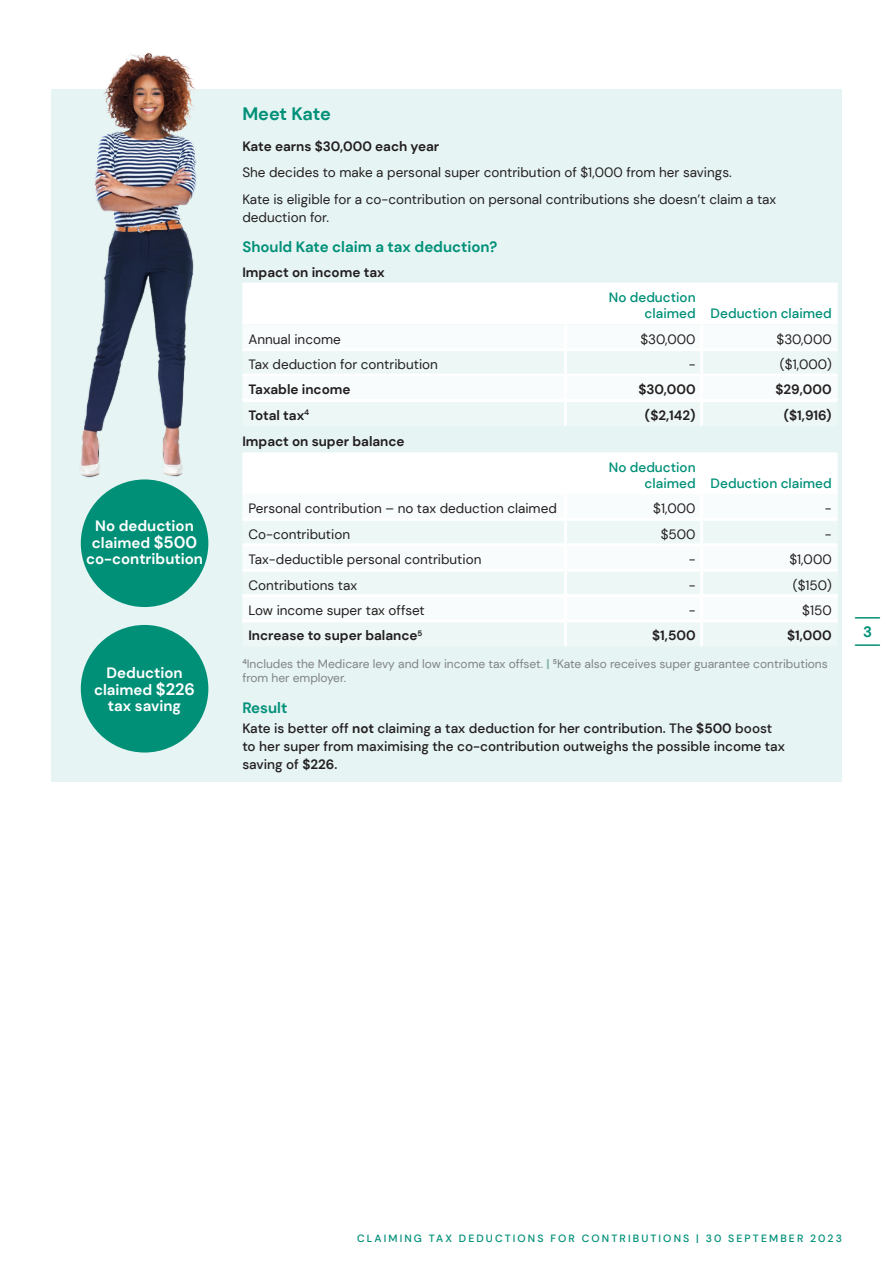
<style>
.page{position:relative;width:893px;height:1263px;background:#fff}
.page>*{position:absolute;margin:0;border:0;box-sizing:border-box;transform-origin:0 0}
.Heads{font:700 18px "DM Sans";letter-spacing:-.01em;color:#009078}
.Example_circles{font:700 15px/16.5px "DM Sans";color:#fff;text-align:center}
.Subheads{font:700 15px "DM Sans";color:#009078}
.Table_Copy{font:13.5px "DM Sans";color:#231f20}
.Body{font:500 13.5px/18px "DM Sans";color:#231f20}
.Body-2{font:13.5px/18px "DM Sans";color:#231f20}
.Table_Copy-2{font:700 13.5px "DM Sans";color:#231f20}
.Table_header{font:500 13.5px/16.2px "DM Sans";color:#009078;text-align:right}
.Subheads_2{font:700 13.5px "DM Sans";color:#231f20}
.Disclaimer{font:12px/13.5px "DM Sans";color:#808285}
.t1{font:500 10.5px "DM Sans";letter-spacing:.2em;color:#009078}
.s1{font-size:16.5px}
.s2{font-weight:700;color:#7db1a4}
.s3{font-weight:700}
</style>
<div class="page">
<hr style="left:855px;top:617px;width:24px;height:2px;background:#009078">
<hr style="left:855px;top:644px;width:24px;height:2px;background:#009078">
<div style="left:51px;top:89px;width:791px;height:692px;background:#e6f4f4"></div>
<div style="left:242px;top:283px;width:596px;height:41px;background:#fff"></div>
<div style="left:242px;top:324px;width:596px;height:24px;background:#f8fcfc"></div>
<div style="left:242px;top:373px;width:596px;height:26px;background:#f8fcfc"></div>
<hr style="left:564px;top:324px;width:3px;height:24px;background:#fff">
<hr style="left:700px;top:324px;width:3px;height:24px;background:#fff">
<hr style="left:242px;top:348px;width:324px;height:3px;background:#fff">
<hr style="left:566px;top:348px;width:136px;height:3px;background:#fff">
<hr style="left:564px;top:351px;width:3px;height:23px;background:#fff">
<hr style="left:702px;top:348px;width:136px;height:3px;background:#fff">
<hr style="left:700px;top:351px;width:3px;height:23px;background:#fff">
<hr style="left:242px;top:374px;width:324px;height:3px;background:#fff">
<hr style="left:566px;top:374px;width:136px;height:3px;background:#fff">
<hr style="left:564px;top:377px;width:3px;height:22px;background:#fff">
<hr style="left:702px;top:374px;width:136px;height:3px;background:#fff">
<hr style="left:700px;top:377px;width:3px;height:22px;background:#fff">
<hr style="left:242px;top:399px;width:324px;height:3px;background:#fff">
<hr style="left:566px;top:399px;width:136px;height:3px;background:#fff">
<hr style="left:564px;top:402px;width:3px;height:24px;background:#fff">
<hr style="left:702px;top:399px;width:136px;height:3px;background:#fff">
<hr style="left:700px;top:402px;width:3px;height:24px;background:#fff">
<div style="left:242px;top:452px;width:596px;height:42px;background:#fff"></div>
<div style="left:242px;top:494px;width:596px;height:24px;background:#f8fcfc"></div>
<svg style="left:242px;top:546px;width:596px;height:77px;fill:#f8fcfc"></svg>
<hr style="left:564px;top:494px;width:3px;height:24px;background:#fff">
<hr style="left:700px;top:494px;width:3px;height:24px;background:#fff">
<hr style="left:242px;top:518px;width:324px;height:3px;background:#fff">
<hr style="left:566px;top:518px;width:136px;height:3px;background:#fff">
<hr style="left:564px;top:521px;width:3px;height:22px;background:#fff">
<hr style="left:702px;top:518px;width:136px;height:3px;background:#fff">
<hr style="left:700px;top:521px;width:3px;height:22px;background:#fff">
<hr style="left:242px;top:543px;width:324px;height:3px;background:#fff">
<hr style="left:566px;top:543px;width:136px;height:3px;background:#fff">
<hr style="left:564px;top:546px;width:3px;height:23px;background:#fff">
<hr style="left:702px;top:543px;width:136px;height:3px;background:#fff">
<hr style="left:700px;top:546px;width:3px;height:23px;background:#fff">
<hr style="left:242px;top:569px;width:324px;height:3px;background:#fff">
<hr style="left:566px;top:569px;width:136px;height:3px;background:#fff">
<hr style="left:564px;top:572px;width:3px;height:22px;background:#fff">
<hr style="left:702px;top:569px;width:136px;height:3px;background:#fff">
<hr style="left:700px;top:572px;width:3px;height:22px;background:#fff">
<hr style="left:242px;top:594px;width:324px;height:3px;background:#fff">
<hr style="left:566px;top:594px;width:136px;height:3px;background:#fff">
<hr style="left:564px;top:597px;width:3px;height:22px;background:#fff">
<hr style="left:702px;top:594px;width:136px;height:3px;background:#fff">
<hr style="left:700px;top:597px;width:3px;height:22px;background:#fff">
<hr style="left:242px;top:619px;width:324px;height:3px;background:#fff">
<hr style="left:566px;top:619px;width:136px;height:3px;background:#fff">
<hr style="left:564px;top:622px;width:3px;height:24px;background:#fff">
<hr style="left:702px;top:619px;width:136px;height:3px;background:#fff">
<hr style="left:700px;top:622px;width:3px;height:24px;background:#fff">
<img style="left:80px;top:53px;width:117px;height:425px">
<div style="left:81px;top:479px;width:127px;height:128px;background:#009078;border-radius:50%"></div>
<div style="left:81px;top:625px;width:127px;height:127px;background:#009078;border-radius:50%"></div>
<p class="Example_circles" style="left:86px;top:518px;width:118px">No deduction claimed <span class="s1">$500 </span>co-contribution</p>
<p class="Example_circles" style="left:94px;top:665px;width:103px">Deduction claimed <span class="s1">$226 </span>tax saving</p>
<p class="Heads" style="left:242px;top:102px;width:90px">Meet Kate</p>
<p class="Subheads_2" style="left:242px;top:137px;width:198px">Kate earns $30,000 each year</p>
<p class="Body-2" style="left:242px;top:163px;width:491px">She decides to make a personal super contribution of $1,000 from her savings.</p>
<p class="Body-2" style="left:242px;top:190px;width:535px">Kate is eligible for a co-contribution on personal contributions she doesn’t claim a tax deduction for.</p>
<p class="Subheads" style="left:242px;top:238px;width:257px">Should Kate claim a tax deduction?</p>
<p class="Subheads_2" style="left:242px;top:264px;width:144px">Impact on income tax</p>
<p class="Table_header" style="left:609px;top:289px;width:88px">No deduction claimed</p>
<p class="Table_header" style="left:711px;top:305px;width:123px">Deduction claimed</p>
<p class="Table_Copy" style="left:248px;top:331px;width:94px">Annual income</p>
<p class="Table_Copy" style="left:640px;top:331px;width:57px">$30,000</p>
<p class="Table_Copy" style="left:776px;top:331px;width:57px">$30,000</p>
<p class="Table_Copy" style="left:248px;top:356px;width:191px">Tax deduction for contribution</p>
<p class="Table_Copy" style="left:689px;top:356px;width:8px">-</p>
<p class="Table_Copy" style="left:780px;top:356px;width:53px">($1,000)</p>
<p class="Table_Copy-2" style="left:248px;top:381px;width:104px">Taxable income</p>
<p class="Table_Copy-2" style="left:638px;top:381px;width:59px">$30,000</p>
<p class="Table_Copy-2" style="left:776px;top:381px;width:58px">$29,000</p>
<p class="Table_Copy-2" style="left:248px;top:407px;width:62px">Total tax<sup>4</sup></p>
<p class="Table_Copy-2" style="left:645px;top:407px;width:52px">($2,142)</p>
<p class="Table_Copy-2" style="left:784px;top:407px;width:49px">($1,916)</p>
<p class="Subheads_2" style="left:242px;top:433px;width:164px">Impact on super balance</p>
<p class="Table_header" style="left:609px;top:459px;width:88px">No deduction claimed</p>
<p class="Table_header" style="left:711px;top:475px;width:123px">Deduction claimed</p>
<p class="Table_Copy" style="left:248px;top:500px;width:310px">Personal contribution – no tax deduction claimed</p>
<p class="Table_Copy" style="left:653px;top:500px;width:44px">$1,000</p>
<p class="Table_Copy" style="left:825px;top:500px;width:8px">-</p>
<p class="Table_Copy" style="left:248px;top:526px;width:103px">Co-contribution</p>
<p class="Table_Copy" style="left:661px;top:526px;width:36px">$500</p>
<p class="Table_Copy" style="left:825px;top:526px;width:8px">-</p>
<p class="Table_Copy" style="left:248px;top:551px;width:235px">Tax-deductible personal contribution</p>
<p class="Table_Copy" style="left:689px;top:551px;width:8px">-</p>
<p class="Table_Copy" style="left:789px;top:551px;width:44px">$1,000</p>
<p class="Table_Copy" style="left:248px;top:576px;width:110px">Contributions tax</p>
<p class="Table_Copy" style="left:689px;top:576px;width:8px">-</p>
<p class="Table_Copy" style="left:793px;top:576px;width:41px">($150)</p>
<p class="Table_Copy" style="left:248px;top:602px;width:178px">Low income super tax offset</p>
<p class="Table_Copy" style="left:689px;top:602px;width:8px">-</p>
<p class="Table_Copy" style="left:802px;top:602px;width:31px">$150</p>
<p class="Table_Copy-2" style="left:248px;top:627px;width:176px">Increase to super balance<sup>5</sup></p>
<p class="Table_Copy-2" style="left:652px;top:627px;width:45px">$1,500</p>
<p class="Table_Copy-2" style="left:787px;top:627px;width:46px">$1,000</p>
<p class="Disclaimer" style="left:242px;top:657px;width:587px"><sup>4</sup>Includes the Medicare levy and low income tax offset. <span class="s2">|</span> <sup>5</sup>Kate also receives super guarantee contributions from her employer.</p>
<p class="Subheads" style="left:242px;top:698px;width:47px">Result</p>
<p class="Body" style="left:242px;top:719px;width:544px">Kate is better off <span class="s3">not</span> claiming a tax deduction for her contribution. The <span class="s3">$500</span> boost to her super from maximising the co-contribution outweighs the possible income tax saving of <span class="s3">$226</span>.</p>
<p class="Subheads" style="left:863px;top:622px;width:10px">3</p>
<p class="t1" style="left:357px;top:1232px;width:486px">CLAIMING TAX DEDUCTIONS FOR CONTRIBUTIONS | 30 SEPTEMBER 2023</p>
</div>
